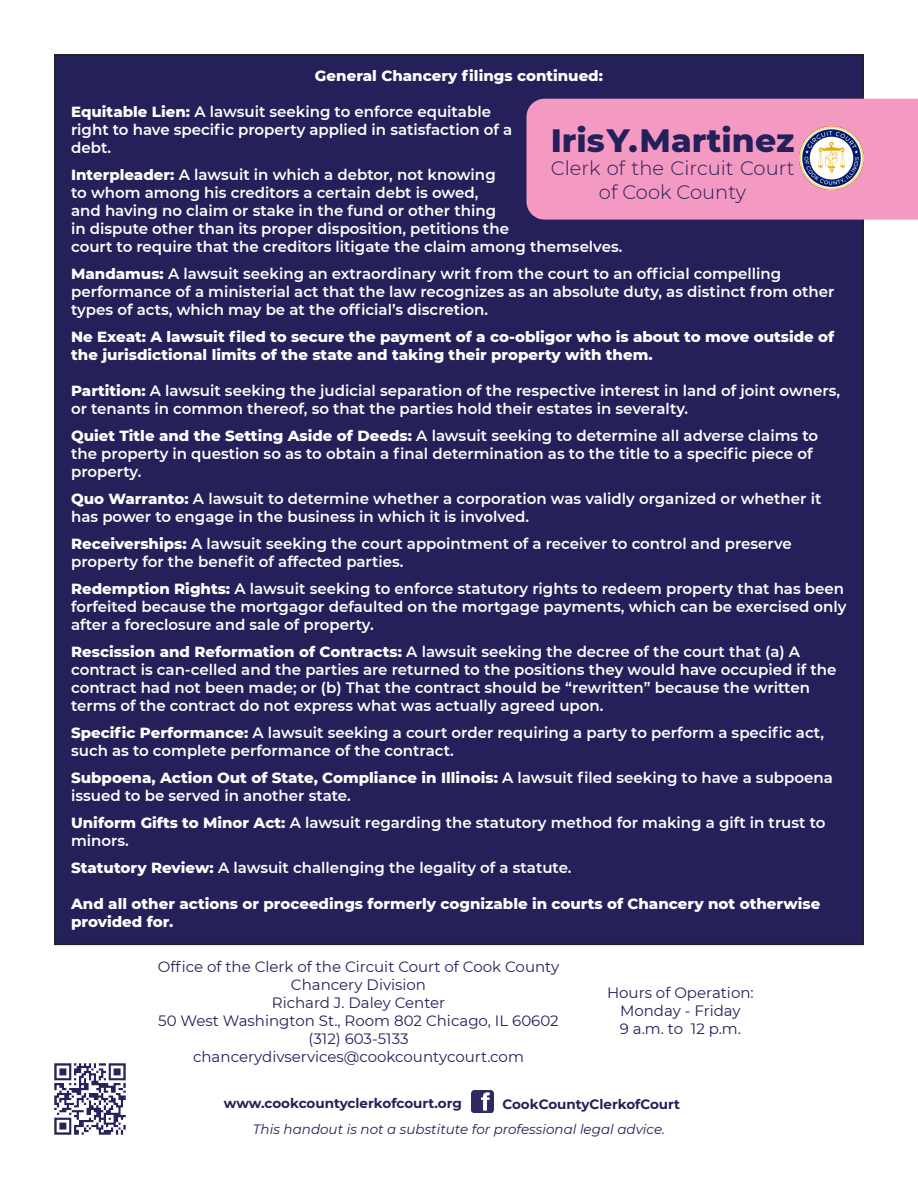
<style>
.page{position:relative;width:918px;height:1188px;background:#fff}
.page>*{position:absolute;margin:0;border:0;box-sizing:border-box;transform-origin:0 0}
.t1{font:800 33px "Montserrat";color:#242059}
.t2{font:300 19.5px "Montserrat";color:#242059}
.t3{font:600 15px/18px "Montserrat";color:#fff}
.t4{font:800 15px/18px "Montserrat";color:#fff}
.t5{font:15px "Montserrat";color:#242059}
.t6{font:italic 13.5px "Montserrat";color:#242059}
.t7{font:700 13.5px "Montserrat";color:#242059}
.s1{font-weight:800}
</style>
<div class="page">
<div style="left:55px;top:55px;width:808px;height:889px;background:#242059"></div>
<div style="left:526px;top:99px;width:392px;height:121px;background:#f499c2"></div>
<img style="left:800px;top:127px;width:63px;height:63px">
<img style="left:472px;top:1091px;width:22px;height:22px">
<img style="left:54px;top:1063px;width:72px;height:72px">
<p class="t4" style="left:315px;top:66px;width:290px">General Chancery filings continued:</p>
<p class="t3" style="left:71px;top:102px;width:443px"><span class="s1">Equitable Lien:</span> A lawsuit seeking to enforce equitable right to have specific property applied in satisfaction of a debt.</p>
<p class="t3" style="left:71px;top:165px;width:553px"><span class="s1">Interpleader:</span> A lawsuit in which a debtor, not knowing<br>to whom among his creditors a certain debt is owed,<br>and having no claim or stake in the fund or other thing<br>in dispute other than its proper disposition, petitions the<br>court to require that the creditors litigate the claim among themselves.</p>
<p class="t3" style="left:71px;top:264px;width:765px"><span class="s1">Mandamus:</span> A lawsuit seeking an extraordinary writ from the court to an official compelling performance of a ministerial act that the law recognizes as an absolute duty, as distinct from other types of acts, which may be at the official’s discretion.</p>
<p class="t4" style="left:71px;top:327px;width:765px">Ne Exeat: A lawsuit filed to secure the payment of a co-obligor who is about to move outside of the jurisdictional limits of the state and taking their property with them.</p>
<p class="t3" style="left:71px;top:381px;width:771px"><span class="s1">Partition:</span> A lawsuit seeking the judicial separation of the respective interest in land of joint owners, or tenants in common thereof, so that the parties hold their estates in severalty.</p>
<p class="t3" style="left:71px;top:426px;width:749px"><span class="s1">Quiet Title and the Setting Aside of Deeds:</span> A lawsuit seeking to determine all adverse claims to the property in question so as to obtain a final determination as to the title to a specific piece of property.</p>
<p class="t3" style="left:71px;top:489px;width:752px"><span class="s1">Quo Warranto:</span> A lawsuit to determine whether a corporation was validly organized or whether it has power to engage in the business in which it is involved.</p>
<p class="t3" style="left:71px;top:534px;width:722px"><span class="s1">Receiverships:</span> A lawsuit seeking the court appointment of a receiver to control and preserve property for the benefit of affected parties.</p>
<p class="t3" style="left:71px;top:579px;width:777px"><span class="s1">Redemption Rights:</span> A lawsuit seeking to enforce statutory rights to redeem property that has been forfeited because the mortgagor defaulted on the mortgage payments, which can be exercised only after a foreclosure and sale of property.</p>
<p class="t3" style="left:71px;top:642px;width:767px"><span class="s1">Rescission and Reformation of Contracts:</span> A lawsuit seeking the decree of the court that (a) A contract is can-celled and the parties are returned to the positions they would have occupied if the contract had not been made; or (b) That the contract should be “rewritten” because the written terms of the contract do not express what was actually agreed upon.</p>
<p class="t3" style="left:71px;top:723px;width:755px"><span class="s1">Specific Performance:</span> A lawsuit seeking a court order requiring a party to perform a specific act, such as to complete performance of the contract.</p>
<p class="t3" style="left:71px;top:768px;width:763px"><span class="s1">Subpoena, Action Out of State, Compliance in Illinois:</span> A lawsuit filed seeking to have a subpoena issued to be served in another state.</p>
<p class="t3" style="left:71px;top:813px;width:756px"><span class="s1">Uniform Gifts to Minor Act:</span> A lawsuit regarding the statutory method for making a gift in trust to minors.</p>
<p class="t3" style="left:71px;top:858px;width:502px"><span class="s1">Statutory Review:</span> A lawsuit challenging the legality of a statute.</p>
<p class="t4" style="left:71px;top:894px;width:751px">And all other actions or proceedings formerly cognizable in courts of Chancery not otherwise provided for.</p>
<p class="t1" style="left:551px;top:116px;width:245px">Iris Y. Martinez</p>
<p class="t2" style="left:551px;top:155px;width:245px">Clerk of the Circuit Court</p>
<p class="t2" style="left:599px;top:178px;width:149px">of Cook County</p>
<p class="t5" style="left:158px;top:956px;width:403px">Office of the Clerk of the Circuit Court of Cook County</p>
<p class="t5" style="left:291px;top:974px;width:137px">Chancery Division</p>
<p class="t5" style="left:272px;top:992px;width:175px">Richard J. Daley Center</p>
<p class="t5" style="left:158px;top:1010px;width:402px">50 West Washington St., Room 802 Chicago, IL 60602</p>
<p class="t5" style="left:309px;top:1028px;width:102px">(312) 603-5133</p>
<p class="t5" style="left:193px;top:1046px;width:332px">chancerydivservices@cookcountycourt.com</p>
<p class="t5" style="left:607px;top:983px;width:148px">Hours of Operation:</p>
<p class="t5" style="left:620px;top:1001px;width:122px">Monday - Friday</p>
<p class="t5" style="left:620px;top:1019px;width:123px">9 a.m. to 12 p.m.</p>
<p class="t7" style="left:224px;top:1093px;width:240px">www.cookcountyclerkofcourt.org</p>
<p class="t7" style="left:502px;top:1095px;width:179px">CookCountyClerkofCourt</p>
<p class="t6" style="left:253px;top:1120px;width:414px">This handout is not a substitute for professional legal advice.</p>
</div>
